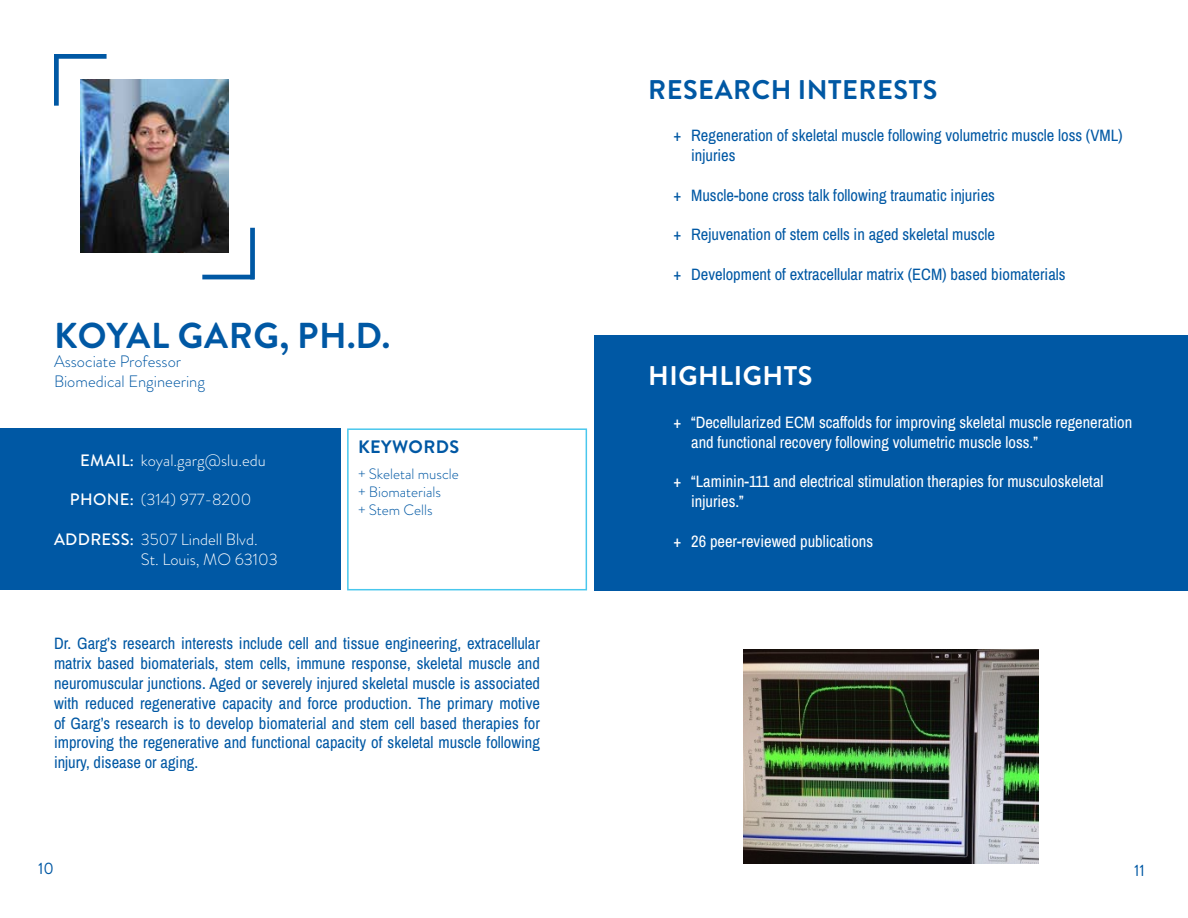
<style>
.page{position:relative;width:1188px;height:918px;background:#fff}
.page>*{position:absolute;margin:0;border:0;box-sizing:border-box;transform-origin:0 0}
.t1{font:700 36px "Brandon Grotesque";letter-spacing:.02em;color:#0058a4}
.t2{font:700 27px "Brandon Grotesque";letter-spacing:.02em;color:#0058a4}
.t3{font:700 27px "Brandon Grotesque";letter-spacing:.02em;color:#fff}
.t4{font:700 18px "Brandon Grotesque";letter-spacing:.02em;color:#0058a4}
.t5{font:16.5px/19.8px "Archivo Narrow";color:#0058a4;text-align:justify}
.t6{font:16.5px/19.8px "Archivo Narrow";color:#fff}
.t7{font:300 16.5px/19.8px "Brandon Grotesque";color:#fff}
.t8{font:300 16.5px/19.8px "Brandon Grotesque";color:#0058a4}
.t9{font:16.5px "Brandon Grotesque";color:#0058a4}
.t10{font:300 15px/18px "Brandon Grotesque";color:#0058a4}
.s1{font-weight:500}
</style>
<div class="page">
<div style="left:250px;top:228px;width:5px;height:51px;background:#0058a4"></div>
<hr style="left:202px;top:275px;width:52px;height:4px;background:#0058a4">
<div style="left:54px;top:54px;width:5px;height:52px;background:#0058a4"></div>
<div style="left:55px;top:54px;width:52px;height:5px;background:#0058a4"></div>
<img style="left:80px;top:80px;width:149px;height:172px">
<div style="left:0;top:428px;width:340px;height:162px;background:#0058a4"></div>
<div style="left:347px;top:428px;width:240px;height:162px;border:2px solid #49c7ed"></div>
<div style="left:594px;top:335px;width:594px;height:255px;background:#0058a4"></div>
<img style="left:743px;top:650px;width:296px;height:214px">
<h1 class="t1" style="left:54px;top:310px;width:338px">KOYAL GARG, PH.D.</h1>
<p class="t8" style="left:54px;top:351px;width:153px">Associate Professor<br>Biomedical Engineering</p>
<p class="t7" style="left:80px;top:450px;width:187px"><span class="s1">EMAIL:</span> koyal.garg@slu.edu</p>
<p class="t7" style="left:70px;top:490px;width:183px"><span class="s1">PHONE:</span> (314) 977-8200</p>
<p class="t7" style="left:141px;top:529px;width:138px;text-indent:-87px"><span class="s1">ADDRESS:</span> 3507 Lindell Blvd.<br>St. Louis, MO 63103</p>
<p class="t4" style="left:358px;top:435px;width:102px">KEYWORDS</p>
<p class="t10" style="left:358px;top:465px;width:102px">+ Skeletal muscle + Biomaterials<br>+ Stem Cells</p>
<p class="t5" style="left:54px;top:633px;width:488px">Dr. Garg’s research interests include cell and tissue engineering, extracellular matrix based biomaterials, stem cells, immune response, skeletal muscle and neuromuscular junctions. Aged or severely injured skeletal muscle is associated with reduced regenerative capacity and force production. The primary motive of Garg’s research is to develop biomaterial and stem cell based therapies for improving the regenerative and functional capacity of skeletal muscle following injury, disease or aging.</p>
<h2 class="t2" style="left:648px;top:71px;width:291px">RESEARCH INTERESTS</h2>
<p class="t5" style="left:691px;top:125px;width:433px">Regeneration of skeletal muscle following volumetric muscle loss (VML) injuries</p>
<p class="t5" style="left:691px;top:185px;width:305px">Muscle-bone cross talk following traumatic injuries</p>
<p class="t5" style="left:691px;top:224px;width:305px">Rejuvenation of stem cells in aged skeletal muscle</p>
<p class="t5" style="left:691px;top:264px;width:376px">Development of extracellular matrix (ECM) based biomaterials</p>
<p class="t5" style="left:674px;top:125px;width:9px">+</p>
<p class="t5" style="left:674px;top:185px;width:9px">+</p>
<p class="t5" style="left:674px;top:224px;width:9px">+</p>
<p class="t5" style="left:674px;top:264px;width:9px">+</p>
<h2 class="t3" style="left:648px;top:357px;width:166px">HIGHLIGHTS</h2>
<p class="t6" style="left:691px;top:412px;width:443px">“Decellularized ECM scaffolds for improving skeletal muscle regeneration and functional recovery following volumetric muscle loss.”</p>
<p class="t6" style="left:691px;top:471px;width:414px">“Laminin-111 and electrical stimulation therapies for musculoskeletal injuries.”</p>
<p class="t6" style="left:691px;top:531px;width:184px">26 peer-reviewed publications</p>
<p class="t6" style="left:674px;top:412px;width:9px">+</p>
<p class="t6" style="left:674px;top:471px;width:9px">+</p>
<p class="t6" style="left:674px;top:531px;width:9px">+</p>
<p class="t9" style="left:38px;top:857px;width:17px">10</p>
<p class="t9" style="left:1134px;top:859px;width:12px">11</p>
</div>
